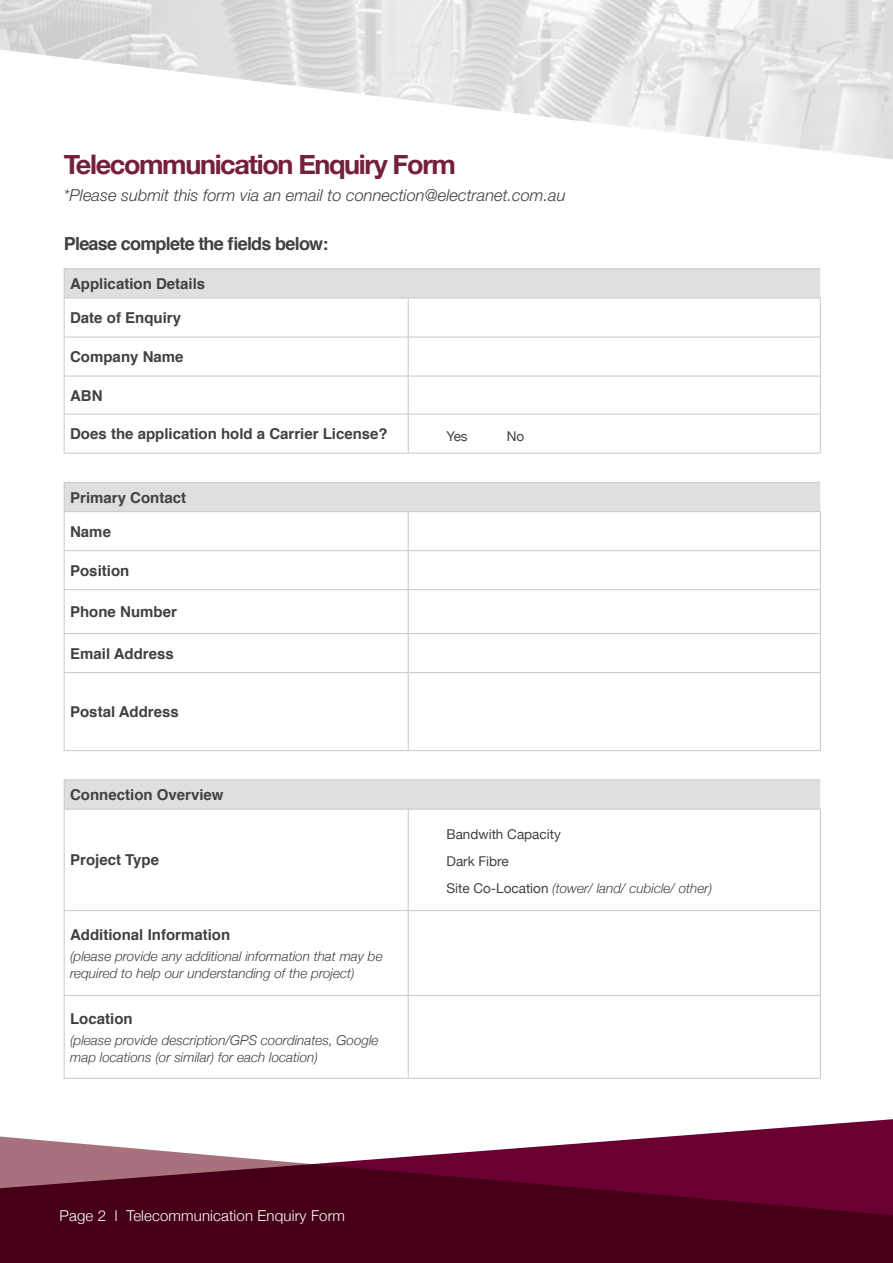
<style>
.page{position:relative;width:893px;height:1263px;background:#fff}
.page>*{position:absolute;margin:0;border:0;box-sizing:border-box;transform-origin:0 0}
.t1{font:700 27px "Helvetica Neue";letter-spacing:-.05em;color:#751f3f}
.t2{font:700 18px "Helvetica";letter-spacing:-.04em;color:#414042}
.t3{font:italic 300 16.5px "Helvetica Neue CE";color:#414042}
.t4{font:700 15px "Helvetica";color:#414042}
.t5{font:300 15px "Helvetica Neue";letter-spacing:.01em;color:#fff}
.t6{font:italic 300 13.5px/16.2px "Helvetica Neue";color:#414042}
.t7{font:13.5px/27.2px "Helvetica Neue";color:#414042}
.s1{font-weight:300;font-style:italic}
</style>
<div class="page">
<svg style="left:0;top:1119px;width:893px;height:144px;fill:#450018"></svg>
<img style="left:0;top:0;width:893px;height:160px">
<svg style="left:65px;top:269px;width:755px;height:540px"></svg>
<hr style="left:64px;top:268px;width:344px;height:1px;background:#c7c8ca">
<svg style="left:64px;top:269px;width:1px;height:29px"></svg>
<hr style="left:408px;top:268px;width:412px;height:1px;background:#c7c8ca">
<hr style="left:64px;top:298px;width:344px;height:1px;background:#c7c8ca">
<hr style="left:64px;top:298px;width:1px;height:39px;background:#c7c8ca">
<hr style="left:408px;top:298px;width:413px;height:1px;background:#c7c8ca">
<hr style="left:408px;top:298px;width:1px;height:39px;background:#c7c8ca">
<hr style="left:820px;top:298px;width:1px;height:39px;background:#c7c8ca">
<hr style="left:64px;top:337px;width:344px;height:1px;background:#c7c8ca">
<hr style="left:64px;top:337px;width:1px;height:39px;background:#c7c8ca">
<hr style="left:408px;top:337px;width:413px;height:1px;background:#c7c8ca">
<hr style="left:408px;top:337px;width:1px;height:39px;background:#c7c8ca">
<hr style="left:820px;top:337px;width:1px;height:39px;background:#c7c8ca">
<hr style="left:64px;top:376px;width:344px;height:1px;background:#c7c8ca">
<hr style="left:64px;top:376px;width:1px;height:38px;background:#c7c8ca">
<hr style="left:408px;top:376px;width:413px;height:1px;background:#c7c8ca">
<hr style="left:408px;top:376px;width:1px;height:38px;background:#c7c8ca">
<hr style="left:820px;top:376px;width:1px;height:38px;background:#c7c8ca">
<hr style="left:64px;top:414px;width:344px;height:1px;background:#c7c8ca">
<hr style="left:64px;top:414px;width:1px;height:39px;background:#c7c8ca">
<hr style="left:408px;top:414px;width:413px;height:1px;background:#c7c8ca">
<hr style="left:408px;top:414px;width:1px;height:39px;background:#c7c8ca">
<hr style="left:820px;top:414px;width:1px;height:39px;background:#c7c8ca">
<svg style="left:64px;top:483px;width:1px;height:28px"></svg>
<svg style="left:64px;top:780px;width:1px;height:29px"></svg>
<hr style="left:64px;top:511px;width:344px;height:1px;background:#c7c8ca">
<hr style="left:64px;top:512px;width:1px;height:38px;background:#c7c8ca">
<hr style="left:64px;top:809px;width:344px;height:1px;background:#c7c8ca">
<hr style="left:64px;top:809px;width:1px;height:101px;background:#c7c8ca">
<hr style="left:408px;top:511px;width:413px;height:1px;background:#c7c8ca">
<hr style="left:408px;top:512px;width:1px;height:38px;background:#c7c8ca">
<hr style="left:820px;top:512px;width:1px;height:38px;background:#c7c8ca">
<hr style="left:408px;top:809px;width:413px;height:1px;background:#c7c8ca">
<hr style="left:408px;top:809px;width:1px;height:101px;background:#c7c8ca">
<hr style="left:820px;top:809px;width:1px;height:101px;background:#c7c8ca">
<hr style="left:64px;top:550px;width:344px;height:1px;background:#c7c8ca">
<hr style="left:64px;top:551px;width:1px;height:38px;background:#c7c8ca">
<hr style="left:64px;top:910px;width:344px;height:1px;background:#c7c8ca">
<hr style="left:64px;top:911px;width:1px;height:84px;background:#c7c8ca">
<hr style="left:408px;top:550px;width:413px;height:1px;background:#c7c8ca">
<hr style="left:408px;top:551px;width:1px;height:38px;background:#c7c8ca">
<hr style="left:820px;top:551px;width:1px;height:38px;background:#c7c8ca">
<hr style="left:408px;top:910px;width:413px;height:1px;background:#c7c8ca">
<hr style="left:408px;top:911px;width:1px;height:84px;background:#c7c8ca">
<hr style="left:820px;top:911px;width:1px;height:84px;background:#c7c8ca">
<hr style="left:64px;top:589px;width:344px;height:1px;background:#c7c8ca">
<hr style="left:64px;top:590px;width:1px;height:43px;background:#c7c8ca">
<hr style="left:64px;top:995px;width:344px;height:1px;background:#c7c8ca">
<hr style="left:64px;top:996px;width:1px;height:82px;background:#c7c8ca">
<hr style="left:408px;top:589px;width:413px;height:1px;background:#c7c8ca">
<hr style="left:408px;top:590px;width:1px;height:43px;background:#c7c8ca">
<hr style="left:820px;top:590px;width:1px;height:43px;background:#c7c8ca">
<hr style="left:408px;top:995px;width:413px;height:1px;background:#c7c8ca">
<hr style="left:408px;top:996px;width:1px;height:82px;background:#c7c8ca">
<hr style="left:820px;top:996px;width:1px;height:82px;background:#c7c8ca">
<hr style="left:64px;top:633px;width:344px;height:1px;background:#c7c8ca">
<hr style="left:64px;top:634px;width:1px;height:38px;background:#c7c8ca">
<hr style="left:64px;top:1078px;width:344px;height:1px;background:#c7c8ca">
<hr style="left:408px;top:633px;width:413px;height:1px;background:#c7c8ca">
<hr style="left:408px;top:634px;width:1px;height:38px;background:#c7c8ca">
<hr style="left:820px;top:634px;width:1px;height:38px;background:#c7c8ca">
<hr style="left:408px;top:1078px;width:413px;height:1px;background:#c7c8ca">
<hr style="left:64px;top:672px;width:344px;height:1px;background:#c7c8ca">
<hr style="left:64px;top:673px;width:1px;height:77px;background:#c7c8ca">
<hr style="left:408px;top:672px;width:413px;height:1px;background:#c7c8ca">
<hr style="left:408px;top:673px;width:1px;height:77px;background:#c7c8ca">
<hr style="left:820px;top:673px;width:1px;height:77px;background:#c7c8ca">
<hr style="left:64px;top:453px;width:344px;height:1px;background:#c7c8ca">
<hr style="left:408px;top:453px;width:413px;height:1px;background:#c7c8ca">
<hr style="left:64px;top:482px;width:344px;height:1px;background:#c7c8ca">
<hr style="left:408px;top:482px;width:412px;height:1px;background:#c7c8ca">
<hr style="left:64px;top:750px;width:344px;height:1px;background:#c7c8ca">
<hr style="left:408px;top:750px;width:413px;height:1px;background:#c7c8ca">
<hr style="left:64px;top:779px;width:344px;height:1px;background:#c7c8ca">
<hr style="left:408px;top:779px;width:412px;height:1px;background:#c7c8ca">
<h1 class="t1" style="left:64px;top:143px;width:394px">Telecommunication Enquiry Form</h1>
<p class="t3" style="left:64px;top:185px;width:503px">*Please submit this form via an email to connection@electranet.com.au</p>
<p class="t2" style="left:64px;top:229px;width:266px">Please complete the fields below:</p>
<p class="t4" style="left:70px;top:272px;width:137px">Application Details</p>
<p class="t4" style="left:70px;top:306px;width:112px">Date of Enquiry</p>
<p class="t4" style="left:70px;top:345px;width:115px">Company Name</p>
<p class="t4" style="left:70px;top:383px;width:34px">ABN</p>
<p class="t4" style="left:70px;top:422px;width:319px">Does the application hold a Carrier License?</p>
<p class="t4" style="left:70px;top:485px;width:117px">Primary Contact</p>
<p class="t4" style="left:70px;top:519px;width:42px">Name</p>
<p class="t4" style="left:70px;top:558px;width:61px">Position</p>
<p class="t4" style="left:70px;top:600px;width:108px">Phone Number</p>
<p class="t4" style="left:70px;top:641px;width:105px">Email Address</p>
<p class="t4" style="left:70px;top:700px;width:110px">Postal Address</p>
<p class="t4" style="left:70px;top:783px;width:155px">Connection Overview</p>
<p class="t4" style="left:70px;top:848px;width:90px">Project Type</p>
<p class="t4" style="left:70px;top:922px;width:162px">Additional Information</p>
<p class="t6" style="left:70px;top:947px;width:314px">(please provide any additional information that may be required to help our understanding of the project)</p>
<p class="t4" style="left:70px;top:1006px;width:64px">Location</p>
<p class="t6" style="left:70px;top:1031px;width:310px">(please provide description/GPS coordinates, Google map locations (or similar) for each location)</p>
<p class="t5" style="left:60px;top:1203px;width:287px">Page 2 l Telecommunication Enquiry Form</p>
<p class="t7" style="left:446px;top:423px;width:23px">Yes</p>
<p class="t7" style="left:507px;top:423px;width:19px">No</p>
<p class="t7" style="left:446px;top:821px;width:267px">Bandwith Capacity<br>Dark Fibre<br>Site Co-Location <span class="s1">(tower/ land/ cubicle/ other)</span></p>
</div>
